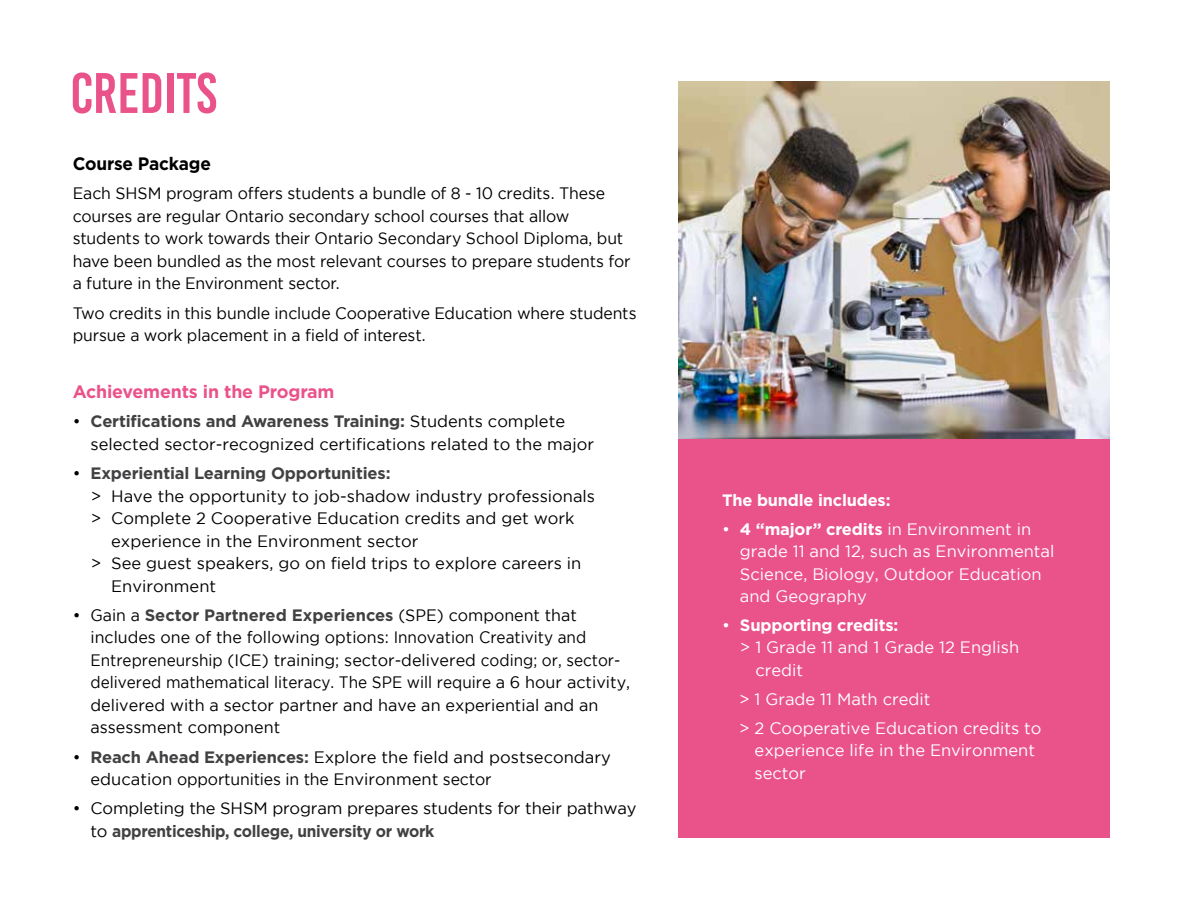
<style>
.page{position:relative;width:1188px;height:918px;background:#fff}
.page>*{position:absolute;margin:0;border:0;box-sizing:border-box;transform-origin:0 0}
.t1{font:57px "Bebas Kai";color:#ea538a}
.t2{font:700 18px "Gotham";letter-spacing:-.01em;color:#ea538a}
.t3{font:700 18px "Gotham";letter-spacing:-.01em;color:#000;scale:.96 1}
.t4{font:16.5px/22.5px "Gotham";color:#000}
.t5{font:16.5px/22.5px "Gotham";color:#000;scale:.96 1}
.t6{font:16.5px/22.5px "Gotham";color:#fff}
.t7{font:700 16.5px "Gotham";letter-spacing:-.01em;color:#fff}
.t8{font:700 16.5px "Gotham";letter-spacing:-.01em;color:#414042}
.s1{font-weight:700;color:#414042}
.s2{font-weight:400;color:#000}
.s3{font-weight:700}
.s4{font-weight:400}
</style>
<div class="page">
<img style="left:678px;top:81px;width:432px;height:358px">
<div style="left:678px;top:439px;width:432px;height:399px;background:#ea538a"></div>
<h1 class="t1" style="left:70px;top:63px;width:148px">CREDITS</h1>
<p class="t3" style="left:73px;top:152px;width:146px">Course Package</p>
<p class="t5" style="left:73px;top:182px;width:583px">Each SHSM program offers students a bundle of 8 - 10 credits. These courses are regular Ontario secondary school courses that allow students to work towards their Ontario Secondary School Diploma, but have been bundled as the most relevant courses to prepare students for a future in the Environment sector.</p>
<p class="t5" style="left:73px;top:301px;width:589px">Two credits in this bundle include Cooperative Education where students pursue a work placement in a field of interest.</p>
<p class="t2" style="left:73px;top:380px;width:263px">Achievements in the Program</p>
<p class="t4" style="left:90px;top:410px;width:505px;text-indent:-18px">• <span class="s1">Certifications and Awareness Training:</span> Students complete selected sector-recognized certifications related to the major</p>
<p class="t8" style="left:73px;top:462px;width:319px"><span class="s2">•</span> Experiential Learning Opportunities:</p>
<p class="t4" style="left:91px;top:484px;width:506px">&gt; Have the opportunity to job-shadow industry professionals</p>
<p class="t4" style="left:91px;top:507px;width:485px">&gt; Complete 2 Cooperative Education credits and get work</p>
<p class="t4" style="left:111px;top:529px;width:309px">experience in the Environment sector</p>
<p class="t4" style="left:91px;top:552px;width:492px">&gt; See guest speakers, go on field trips to explore careers in</p>
<p class="t4" style="left:111px;top:574px;width:107px">Environment</p>
<p class="t4" style="left:90px;top:603px;width:541px;text-indent:-18px">• Gain a <span class="s1">Sector Partnered Experiences</span> (SPE) component that includes one of the following options: Innovation Creativity and Entrepreneurship (ICE) training; sector-delivered coding; or, sector&shy;delivered mathematical literacy. The SPE will require a 6 hour activity, delivered with a sector partner and have an experiential and an assessment component</p>
<p class="t4" style="left:90px;top:745px;width:522px;text-indent:-18px">• <span class="s1">Reach Ahead Experiences:</span> Explore the field and postsecondary education opportunities in the Environment sector</p>
<p class="t4" style="left:90px;top:797px;width:548px;text-indent:-18px">• Completing the SHSM program prepares students for their pathway to <span class="s1">apprenticeship, college, university or work</span></p>
<p class="t7" style="left:722px;top:489px;width:170px">The bundle includes:</p>
<p class="t6" style="left:740px;top:517px;width:316px;text-indent:-18px">• <span class="s3">4 “major” credits</span> in Environment in grade 11 and 12, such as Environmental<br>Science, Biology, Outdoor Education and Geography</p>
<p class="t7" style="left:722px;top:614px;width:178px"><span class="s4">•</span> Supporting credits:</p>
<p class="t6" style="left:740px;top:636px;width:281px">&gt; 1 Grade 11 and 1 Grade 12 English</p>
<p class="t6" style="left:755px;top:659px;width:49px">credit</p>
<p class="t6" style="left:739px;top:684px;width:304px;line-height:28.8px">&gt; 1 Grade 11 Math credit<br>&gt; 2 Cooperative Education credits to</p>
<p class="t6" style="left:755px;top:739px;width:282px">experience life in the Environment sector</p>
</div>
